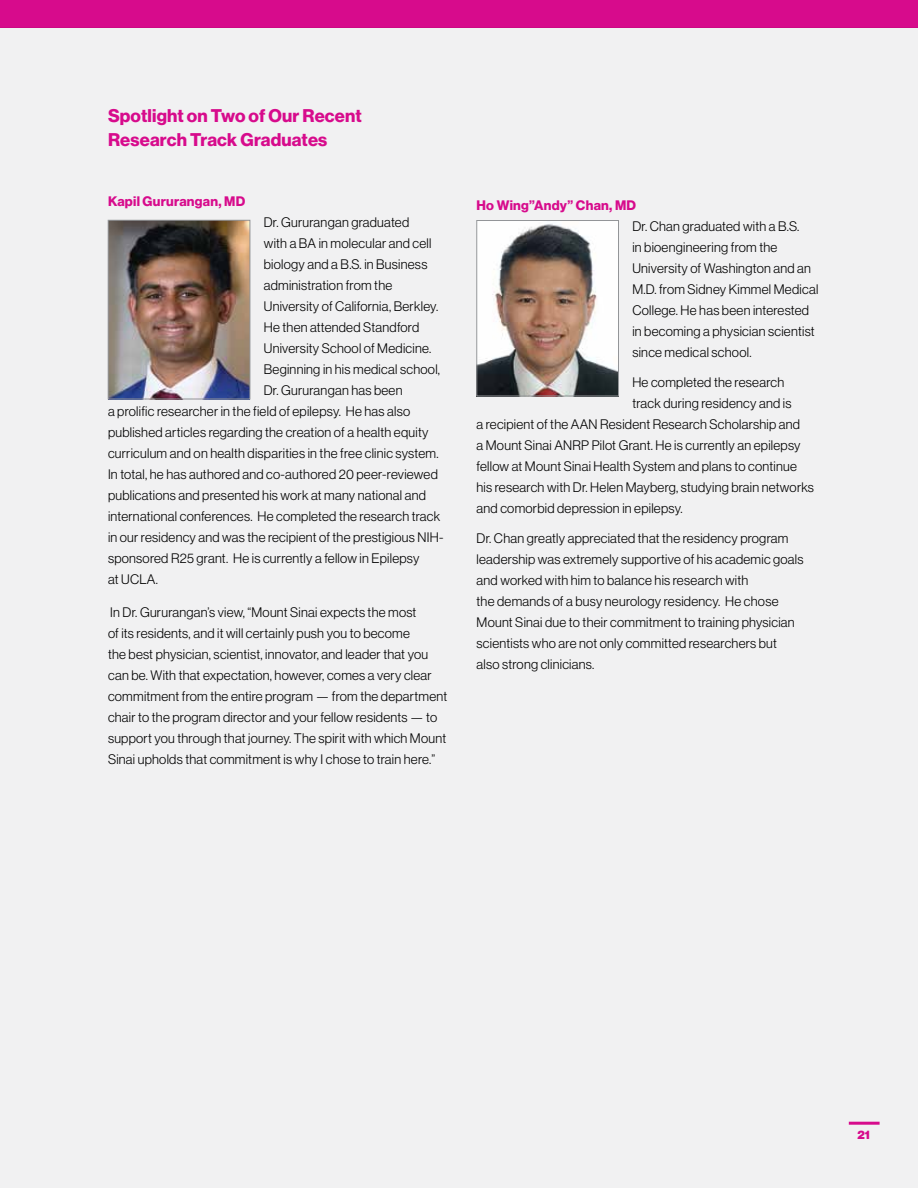
<style>
.page{position:relative;width:918px;height:1188px;background:#fff}
.page>*{position:absolute;margin:0;border:0;box-sizing:border-box;transform-origin:0 0}
.t1{font:18px/24px "N Haas Grotesk DS Std 75 Bd";letter-spacing:.01em;color:#d70b8c}
.t2{font:13.5px/21px "N Haas Grotesk DS Std 45 Lt";letter-spacing:.02em;color:#000}
.t3{font:13.5px "N Haas Grotesk DS Std 75 Bd";letter-spacing:.02em;color:#d70b8c}
.t4{font:12px "N Haas Grotesk DS Std 95 Blk";color:#d70b8c}
</style>
<div class="page">
<div style="left:0;top:28px;width:918px;height:1160px;background:#f1f1f2"></div>
<div style="left:0;top:0;width:918px;height:28px;background:#d70b8c"></div>
<hr style="left:849px;top:1122px;width:31px;height:3px;background:#d70b8c">
<img style="left:110px;top:222px;width:138px;height:175px">
<div style="left:108px;top:220px;width:142px;height:179px;border:1px solid #939598"></div>
<img style="left:478px;top:222px;width:139px;height:172px">
<div style="left:476px;top:220px;width:143px;height:176px;border:1px solid #939598"></div>
<h1 class="t1" style="left:108px;top:104px;width:255px">Spotlight on Two of Our Recent<br>Research Track Graduates</h1>
<p class="t3" style="left:108px;top:194px;width:139px">Kapil Gururangan, MD</p>
<p class="t2" style="left:264px;top:212px;width:147px">Dr. Gururangan graduated</p>
<p class="t2" style="left:264px;top:233px;width:169px">with a BA in molecular and cell</p>
<p class="t2" style="left:264px;top:254px;width:165px">biology and a B.S. in Business</p>
<p class="t2" style="left:264px;top:275px;width:130px">administration from the</p>
<p class="t2" style="left:264px;top:296px;width:176px">University of California, Berkley.</p>
<p class="t2" style="left:264px;top:317px;width:157px">He then attended Standford</p>
<p class="t2" style="left:264px;top:338px;width:169px">University School of Medicine.</p>
<p class="t2" style="left:264px;top:359px;width:178px">Beginning in his medical school,</p>
<p class="t2" style="left:264px;top:380px;width:140px">Dr. Gururangan has been</p>
<p class="t2" style="left:108px;top:401px;width:304px">a prolific researcher in the field of epilepsy. He has also</p>
<p class="t2" style="left:108px;top:422px;width:322px">published articles regarding the creation of a health equity</p>
<p class="t2" style="left:108px;top:443px;width:332px">curriculum and on health disparities in the free clinic system.</p>
<p class="t2" style="left:108px;top:464px;width:331px">In total, he has authored and co-authored 20 peer-reviewed</p>
<p class="t2" style="left:108px;top:485px;width:319px">publications and presented his work at many national and</p>
<p class="t2" style="left:108px;top:506px;width:334px">international conferences. He completed the research track</p>
<p class="t2" style="left:108px;top:527px;width:337px">in our residency and was the recipient of the prestigious NIH-</p>
<p class="t2" style="left:108px;top:548px;width:313px">sponsored R25 grant. He is currently a fellow in Epilepsy</p>
<p class="t2" style="left:108px;top:569px;width:52px">at UCLA.</p>
<p class="t2" style="left:108px;top:602px;width:341px">In Dr. Gururangan’s view, “Mount Sinai expects the most<br>of its residents, and it will certainly push you to become<br>the best physician, scientist, innovator, and leader that you can be. With that expectation, however, comes a very clear commitment from the entire program — from the department chair to the program director and your fellow residents — to support you through that journey. The spirit with which Mount Sinai upholds that commitment is why I chose to train here.”</p>
<p class="t3" style="left:477px;top:197px;width:161px">Ho Wing”Andy” Chan, MD</p>
<p class="t2" style="left:632px;top:216px;width:188px">Dr. Chan graduated with a B.S.<br>in bioengineering from the<br>University of Washington and an<br>M.D. from Sidney Kimmel Medical<br>College. He has been interested in becoming a physician scientist since medical school.</p>
<p class="t2" style="left:632px;top:372px;width:153px">He completed the research</p>
<p class="t2" style="left:632px;top:393px;width:161px">track during residency and is</p>
<p class="t2" style="left:477px;top:414px;width:325px">a recipient of the AAN Resident Research Scholarship and</p>
<p class="t2" style="left:477px;top:435px;width:326px">a Mount Sinai ANRP Pilot Grant. He is currently an epilepsy</p>
<p class="t2" style="left:477px;top:456px;width:322px">fellow at Mount Sinai Health System and plans to continue</p>
<p class="t2" style="left:477px;top:477px;width:339px">his research with Dr. Helen Mayberg, studying brain networks</p>
<p class="t2" style="left:477px;top:498px;width:208px">and comorbid depression in epilepsy.</p>
<p class="t2" style="left:477px;top:528px;width:329px">Dr. Chan greatly appreciated that the residency program leadership was extremely supportive of his academic goals and worked with him to balance his research with<br>the demands of a busy neurology residency. He chose Mount Sinai due to their commitment to training physician scientists who are not only committed researchers but<br>also strong clinicians.</p>
<p class="t4" style="left:857px;top:1128px;width:14px">21</p>
</div>
